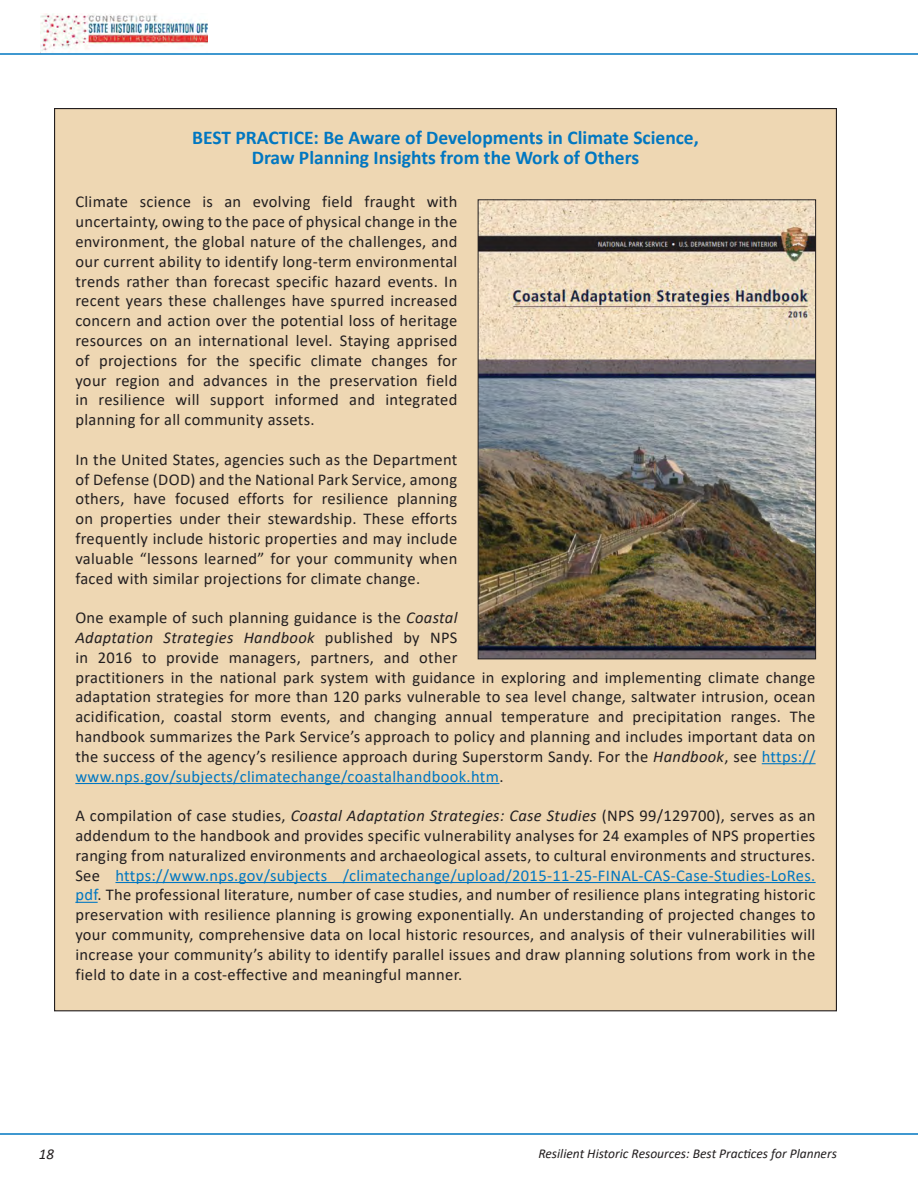
<style>
.page{position:relative;width:918px;height:1188px;background:#fff}
.page>*{position:absolute;margin:0;border:0;box-sizing:border-box;transform-origin:0 0}
.Head_3_Blue{font:700 19.5px/20.2px "Calibri";color:#0177c1;text-align:center}
.t1{font:16.5px/19.8px "Calibri";letter-spacing:.02em;color:#231f20;text-align:justify}
.t2{font:italic 15px "Calibri";color:#231f20}
.t3{font:italic 13.5px "Calibri";color:#231f20}
.s1{font-style:italic}
.s2{color:#0177c1}
</style>
<div class="page">
<img style="left:40px;top:14px;width:168px;height:39px">
<hr style="left:0;top:1133px;width:918px;height:2px;background:#0177c1">
<hr style="left:0;top:53px;width:918px;height:2px;background:#0177c1">
<div style="left:55px;top:109px;width:781px;height:902px;background:#eed7b3"></div>
<hr style="left:762px;top:763px;width:54px;height:1px;background:#0177c1">
<hr style="left:75px;top:783px;width:424px;height:1px;background:#0177c1">
<hr style="left:116px;top:882px;width:700px;height:1px;background:#0177c1">
<svg style="left:75px;top:902px;width:23px;height:1px"></svg>
<img style="left:480px;top:201px;width:334px;height:456px">
<div style="left:478px;top:199px;width:338px;height:460px;border:1px solid #231f20"></div>
<p class="Head_3_Blue" style="left:192px;top:127px;width:508px">BEST PRACTICE: Be Aware of Developments in Climate Science,<br>Draw Planning Insights from the Work of Others</p>
<p class="t1" style="left:75px;top:192px;width:384px">Climate science is an evolving field fraught with uncertainty, owing to the pace of physical change in the environment, the global nature of the challenges, and our current ability to identify long-term environmental trends rather than forecast specific hazard events. In recent years these challenges have spurred increased concern and action over the potential loss of heritage resources on an international level. Staying apprised of projections for the specific climate changes for your region and advances in the preservation field in resilience will support informed and integrated planning for all community assets.</p>
<p class="t1" style="left:75px;top:449px;width:384px">In the United States, agencies such as the Department of Defense (DOD) and the National Park Service, among others, have focused efforts for resilience planning on properties under their stewardship. These efforts frequently include historic properties and may include valuable “lessons learned” for your community when faced with similar projections for climate change.</p>
<p class="t1" style="left:75px;top:607px;width:742px;text-align:left">One example of such planning guidance is the <span class="s1">Coastal<br>Adaptation Strategies Handbook</span> published by NPS<br>in 2016 to provide managers, partners, and other<br>practitioners in the national park system with guidance in exploring and implementing climate change adaptation strategies for more than 120 parks vulnerable to sea level change, saltwater intrusion, ocean acidification, coastal storm events, and changing annual temperature and precipitation ranges. The handbook summarizes the Park Service’s approach to policy and planning and includes important data on the success of the agency’s resilience approach during Superstorm Sandy. For the <span class="s1">Handbook</span>, see <span class="s2">https:// www.nps.gov/subjects/climatechange/coastalhandbook.htm</span>.</p>
<p class="t1" style="left:75px;top:805px;width:742px">A compilation of case studies, <span class="s1">Coastal Adaptation Strategies: Case Studies</span> (NPS 99/129700), serves as an addendum to the handbook and provides specific vulnerability analyses for 24 examples of NPS properties ranging from naturalized environments and archaeological assets, to cultural environments and structures.<br>See <span class="s2">https://www.nps.gov/subjects /climatechange/upload/2015-11-25-FINAL-CAS-Case-Studies-LoRes. pdf</span>. The professional literature, number of case studies, and number of resilience plans integrating historic preservation with resilience planning is growing exponentially. An understanding of projected changes to your community, comprehensive data on local historic resources, and analysis of their vulnerabilities will increase your community’s ability to identify parallel issues and draw planning solutions from work in the field to date in a cost-effective and meaningful manner.</p>
<p class="t2" style="left:39px;top:1143px;width:17px">18</p>
<p class="t3" style="left:538px;top:1144px;width:300px">Resilient Historic Resources: Best Practices for Planners</p>
</div>
